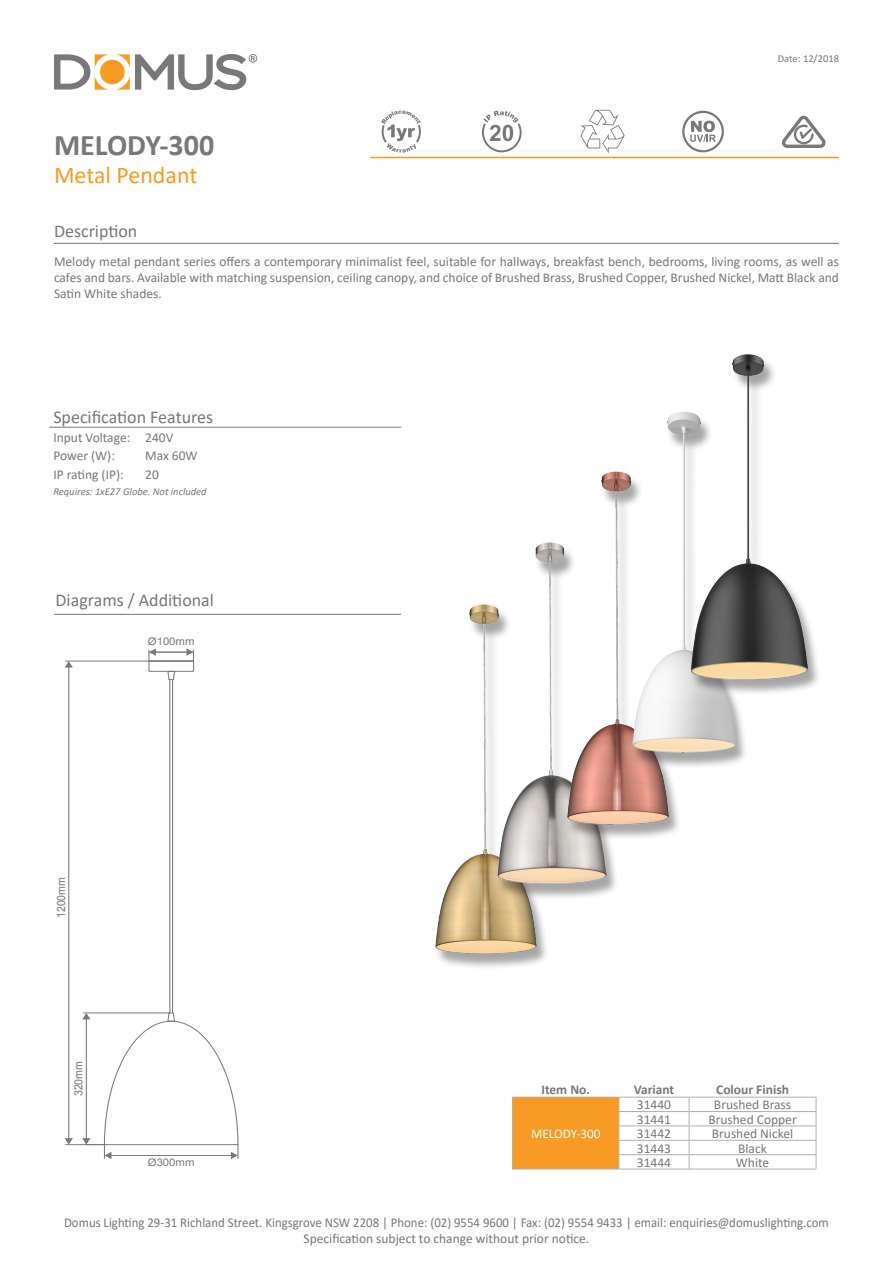
<style>
.page{position:relative;width:893px;height:1263px;background:#fff}
.page>*{position:absolute;margin:0;border:0;box-sizing:border-box;transform-origin:0 0}
.t1{font:700 30px "Calibri";color:#787779}
.t2{font:24px "Calibri";color:#f89b24}
.t3{font:18px "Calibri";color:#787779}
.t4{font:18px "Calibri";color:#767779}
.t5{font:13.5px/16.2px "Calibri";color:#787779;text-align:justify}
.t6{font:13.5px/16.2px "Calibri";color:#787779;text-align:center;scale:.95 1}
.t7{font:700 13.5px "Calibri";color:#787779}
.t8{font:13.2px "Calibri";color:#fff}
.t9{font:11.4px "Arial";color:#787779;scale:.92 1}
.t10{font:italic 10.5px "Calibri";color:#787779}
.t11{font:10.5px "Calibri";color:#787779}
.t12{font:10.5px "Arial";color:#787779;scale:1.08 1}
</style>
<div class="page">
<svg style="left:54px;top:54px;width:55px;height:36px"></svg>
<svg style="left:116px;top:54px;width:141px;height:36px"></svg>
<div style="left:100px;top:60px;width:25px;height:24px;background:#f89b24;border-radius:50%"></div>
<hr style="left:370px;top:157px;width:469px;height:1px;background:#f89b24">
<hr style="left:54px;top:243px;width:785px;height:1px;background:#787779">
<hr style="left:54px;top:614px;width:347px;height:1px;background:#787779">
<svg style="left:580px;top:110px;width:44px;height:43px"></svg>
<svg style="left:682px;top:111px;width:42px;height:41px"></svg>
<svg style="left:782px;top:115px;width:44px;height:33px"></svg>
<svg style="left:482px;top:111px;width:40px;height:41px"></svg>
<svg style="left:381px;top:111px;width:40px;height:42px"></svg>
<svg style="left:512px;top:1096px;width:305px;height:73px"></svg>
<hr style="left:512px;top:1169px;width:107px;height:1px;background:#b1afb1">
<hr style="left:619px;top:1169px;width:70px;height:1px;background:#b1afb1">
<hr style="left:689px;top:1169px;width:127px;height:1px;background:#b1afb1">
<hr style="left:512px;top:1097px;width:107px;height:1px;background:#b1afb1">
<hr style="left:619px;top:1097px;width:70px;height:1px;background:#b1afb1">
<hr style="left:689px;top:1097px;width:127px;height:1px;background:#b1afb1">
<hr style="left:49px;top:427px;width:92px;height:1px;background:#767779">
<hr style="left:141px;top:427px;width:260px;height:1px;background:#767779">
<svg style="left:167px;top:672px;width:8px;height:8px"></svg>
<hr style="left:172px;top:680px;width:1px;height:333px;background:#787779">
<hr style="left:169px;top:680px;width:1px;height:333px;background:#787779">
<hr style="left:66px;top:661px;width:83px;height:1px;background:#787779">
<hr style="left:66px;top:1144px;width:39px;height:1px;background:#787779">
<hr style="left:68px;top:666px;width:1px;height:473px;background:#787779">
<svg style="left:65px;top:661px;width:8px;height:6px"></svg>
<svg style="left:65px;top:1138px;width:8px;height:7px"></svg>
<svg style="left:82px;top:1012px;width:157px;height:147px"></svg>
<hr style="left:155px;top:652px;width:33px;height:1px;background:#787779">
<svg style="left:149px;top:648px;width:7px;height:13px"></svg>
<svg style="left:186px;top:648px;width:8px;height:13px"></svg>
<div style="left:149px;top:661px;width:45px;height:10px;border:1px solid #787779"></div>
<hr style="left:150px;top:671px;width:43px;height:1px;background:#787779">
<img style="left:381px;top:613px;width:165px;height:354px">
<img style="left:447px;top:604px;width:169px;height:311px">
<img style="left:517px;top:542px;width:161px;height:307px">
<img style="left:583px;top:471px;width:162px;height:313px">
<img style="left:632px;top:354px;width:186px;height:387px">
<h1 class="t1" style="left:54px;top:123px;width:162px">MELODY-300</h1>
<h2 class="t2" style="left:54px;top:158px;width:145px">Metal Pendant</h2>
<p class="t11" style="left:778px;top:51px;width:63px">Date: 12/2018</p>
<h3 class="t3" style="left:54px;top:219px;width:85px">Description</h3>
<p class="t5" style="left:54px;top:253px;width:786px">Melody metal pendant series offers a contemporary minimalist feel, suitable for hallways, breakfast bench, bedrooms, living rooms, as well as cafes and bars. Available with matching suspension, ceiling canopy, and choice of Brushed Brass, Brushed Copper, Brushed Nickel, Matt Black and Satin White shades.</p>
<h3 class="t4" style="left:53px;top:404px;width:161px">Specification Features</h3>
<p class="t5" style="left:53px;top:427px;width:121px;line-height:18.6px">Input Voltage: 240V<br>Power (W):</p>
<p class="t5" style="left:145px;top:447px;width:54px">Max 60W</p>
<p class="t5" style="left:53px;top:466px;width:72px">IP rating (IP):</p>
<p class="t5" style="left:145px;top:466px;width:15px">20</p>
<p class="t10" style="left:53px;top:484px;width:155px">Requires: 1xE27 Globe. Not included</p>
<h3 class="t3" style="left:56px;top:587px;width:160px">Diagrams / Additional</h3>
<p class="t12" style="left:148px;top:635px;width:45px">Ø100mm</p>
<p class="t9" style="left:54px;top:918px;width:46px;rotate:-90deg">1200mm</p>
<p class="t9" style="left:71px;top:1096px;width:40px;rotate:-90deg">320mm</p>
<p class="t12" style="left:148px;top:1155px;width:45px">Ø300mm</p>
<p class="t7" style="left:541px;top:1080px;width:50px">Item No.</p>
<p class="t7" style="left:634px;top:1080px;width:42px">Variant</p>
<p class="t7" style="left:716px;top:1080px;width:74px">Colour Finish</p>
<p class="t8" style="left:531px;top:1124px;width:71px">MELODY-300</p>
<p class="t5" style="left:637px;top:1096px;width:36px">31440</p>
<p class="t5" style="left:714px;top:1096px;width:79px">Brushed Brass</p>
<p class="t5" style="left:637px;top:1111px;width:36px">31441</p>
<p class="t5" style="left:708px;top:1111px;width:90px">Brushed Copper</p>
<p class="t5" style="left:637px;top:1125px;width:36px">31442</p>
<p class="t5" style="left:712px;top:1125px;width:83px">Brushed Nickel</p>
<p class="t5" style="left:637px;top:1139px;width:36px">31443</p>
<p class="t5" style="left:738px;top:1139px;width:30px">Black</p>
<p class="t5" style="left:637px;top:1154px;width:36px">31444</p>
<p class="t5" style="left:736px;top:1154px;width:35px">White</p>
<p class="t6" style="left:64px;top:1214px;width:806px">Domus Lighting 29-31 Richland Street. Kingsgrove NSW 2208 | Phone: (02) 9554 9600 | Fax: (02) 9554 9433 | email: enquiries@domuslighting.com<br>Specification subject to change without prior notice.</p>
</div>
